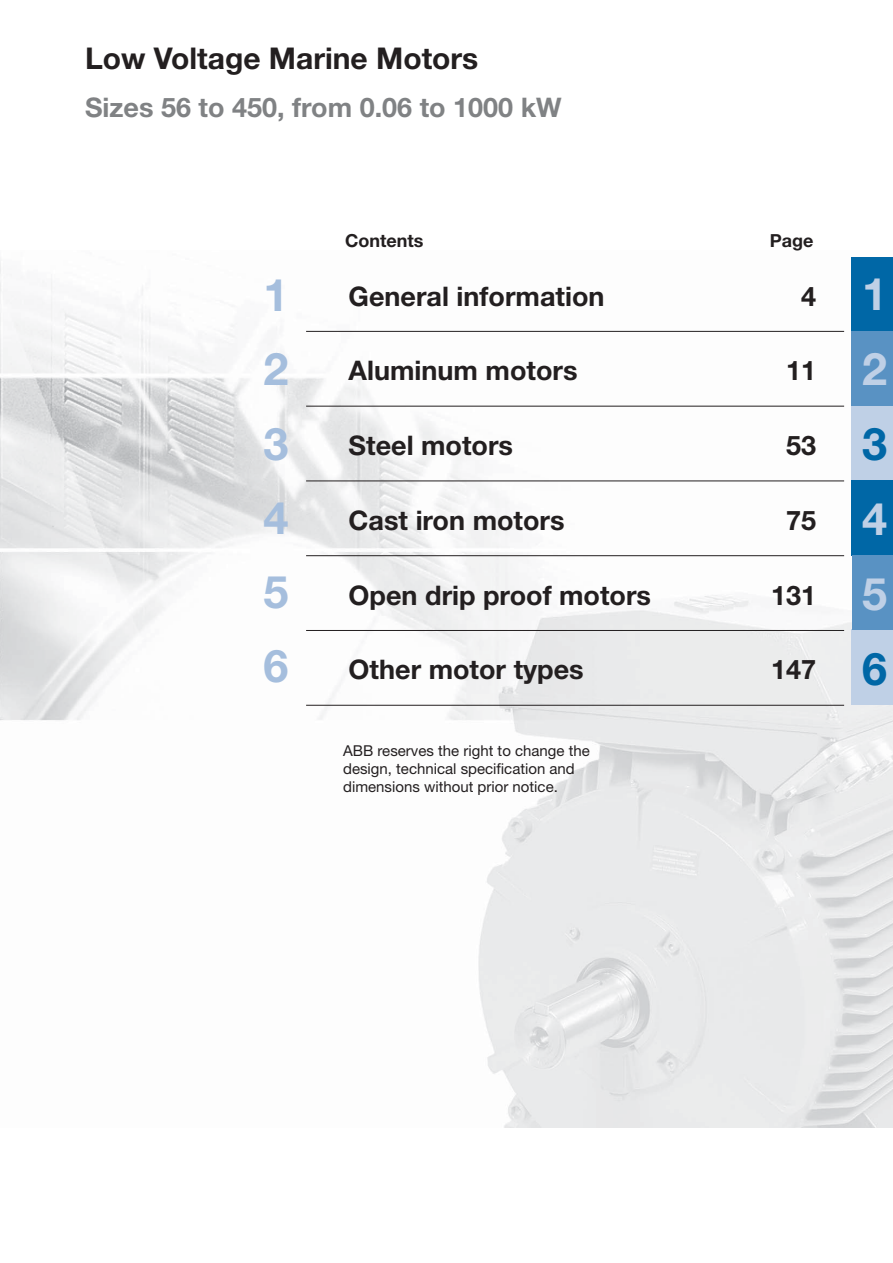
<style>
.page{position:relative;width:893px;height:1263px;background:#fff}
.page>*{position:absolute;margin:0;border:0;box-sizing:border-box;transform-origin:0 0}
.t1{font:700 45px/74.2px "Helvetica Neue";color:#a5bedd;text-align:justify}
.t2{font:700 45px/75px "Helvetica Neue";color:#bfd0e6}
.t3{font:700 45px "Helvetica Neue";color:#0067a6}
.t4{font:700 30px "Helvetica Neue";color:#231f20}
.t5{font:700 27px "Helvetica Neue";color:#231f20}
.t6{font:700 27px "Helvetica Neue";color:#808284}
.t7{font:700 18px "Helvetica Neue";color:#231f20}
.t8{font:15px/18px "Helvetica Neue";color:#231f20}
</style>
<div class="page">
<img style="left:0;top:257px;width:893px;height:870px">
<div style="left:852px;top:630px;width:41px;height:75px;background:#bfd0e6"></div>
<div style="left:852px;top:405px;width:41px;height:75px;background:#bfd0e6"></div>
<div style="left:852px;top:258px;width:41px;height:74px;background:#0067a6"></div>
<div style="left:852px;top:480px;width:41px;height:75px;background:#0067a6"></div>
<div style="left:852px;top:555px;width:41px;height:75px;background:#5992c3"></div>
<div style="left:852px;top:331px;width:41px;height:75px;background:#5992c3"></div>
<hr style="left:306px;top:331px;width:538px;height:1px;background:#231f20">
<hr style="left:306px;top:406px;width:538px;height:1px;background:#231f20">
<hr style="left:306px;top:481px;width:538px;height:1px;background:#231f20">
<hr style="left:306px;top:555px;width:538px;height:1px;background:#231f20">
<hr style="left:306px;top:630px;width:538px;height:1px;background:#231f20">
<hr style="left:306px;top:705px;width:538px;height:1px;background:#231f20">
<p class="t4" style="left:85px;top:48px;width:395px">Low Voltage Marine Motors</p>
<p class="t6" style="left:85px;top:98px;width:478px">Sizes 56 to 450, from 0.06 to 1000 kW</p>
<p class="t7" style="left:345px;top:235px;width:80px">Contents</p>
<p class="t7" style="left:770px;top:235px;width:45px">Page</p>
<h1 class="t1" style="left:264px;top:262px;width:27px">1<br>2<br>3<br>4<br>5<br>6</h1>
<h1 class="t2" style="left:862px;top:260px;width:27px">1<br>2</h1>
<p class="t5" style="left:349px;top:286px;width:257px">General information</p>
<p class="t5" style="left:801px;top:286px;width:17px">4</p>
<p class="t5" style="left:349px;top:361px;width:230px">Aluminum motors</p>
<p class="t5" style="left:786px;top:361px;width:32px">11</p>
<h1 class="t3" style="left:862px;top:428px;width:27px">3</h1>
<p class="t5" style="left:349px;top:436px;width:166px">Steel motors</p>
<p class="t5" style="left:786px;top:436px;width:32px">53</p>
<h1 class="t2" style="left:862px;top:485px;width:27px">4<br>5</h1>
<p class="t5" style="left:349px;top:511px;width:217px">Cast iron motors</p>
<p class="t5" style="left:786px;top:511px;width:32px">75</p>
<p class="t5" style="left:349px;top:585px;width:304px">Open drip proof motors</p>
<p class="t5" style="left:771px;top:585px;width:47px">131</p>
<h1 class="t3" style="left:862px;top:653px;width:27px">6</h1>
<p class="t5" style="left:349px;top:660px;width:237px">Other motor types</p>
<p class="t5" style="left:771px;top:660px;width:47px">147</p>
<p class="t8" style="left:343px;top:743px;width:248px">ABB reserves the right to change the design, technical specification and dimensions without prior notice.</p>
</div>
